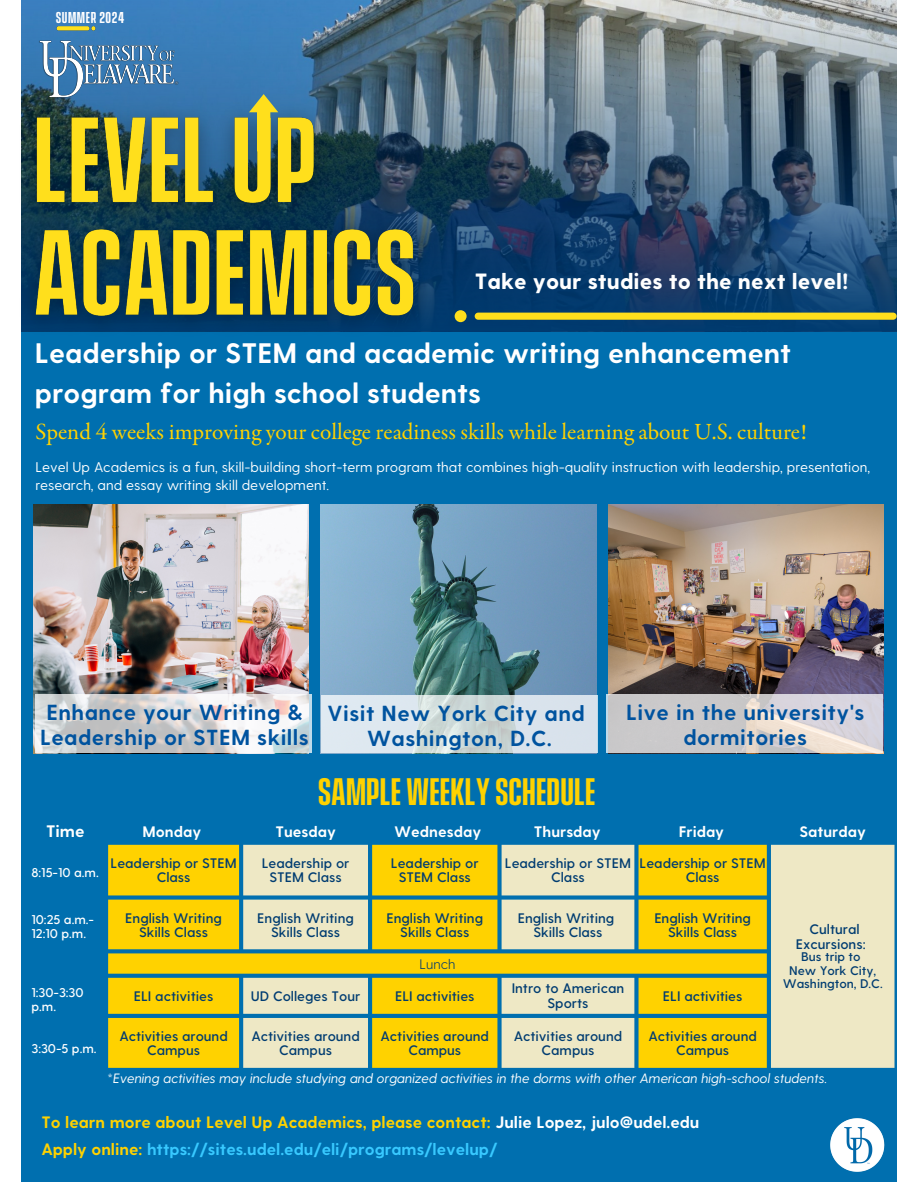
<style>
.page{position:relative;width:918px;height:1188px;background:#fff}
.page>*{position:absolute;margin:0;border:0;box-sizing:border-box;transform-origin:0 0}
.t1{font:600 34.95px "Vanguard CF";color:#ffd200}
.t2{font:700 28.2px/39.3px "Greycliff CF";color:#fff}
.t3{font:23.4px "Garamond Premr Pro";color:#ffd200}
.t4{font:800 22.05px "Greycliff CF";color:#fff}
.t5{font:700 21.75px/24.8px "Greycliff CF";letter-spacing:.02em;color:#00539f}
.t6{font:700 16.65px "Greycliff CF";color:#fff}
.t7{font:700 16.5px "Greycliff CF";color:#ffd200}
.t8{font:700 16.5px "Greycliff CF";color:#38c9ff}
.t9{font:700 15.15px "Greycliff CF";color:#fff}
.t10{font:600 14.4px "Vanguard CF";letter-spacing:.04em;color:#fff}
.t11{font:14.1px/18px "Greycliff CF";color:#fff}
.t12{font:600 13.8px/14.5px "Greycliff CF";color:#003c71;text-align:center}
.t13{font:300 13.8px "Greycliff CF";color:#003c71}
.t14{font:italic 13.5px "Greycliff CF";color:#fff}
.t15{font:600 12.75px/14px "Greycliff CF";color:#fff}
.t16{font:600 12.45px/13.5px "Greycliff CF";color:#003c71;text-align:center}
.s1{color:#fff}
.s2{color:#ffd200}
</style>
<div class="page">
<div style="left:21px;top:0;width:876px;height:1182px;background:#006faf"></div>
<img style="left:21px;top:0;width:875px;height:331px">
<img style="left:21px;top:61px;width:423px;height:271px">
<svg style="left:249px;top:94px;width:29px;height:57px"></svg>
<div style="left:475px;top:313px;width:422px;height:7px;background:#ffdf1c;border-radius:4px"></div>
<img style="left:33px;top:505px;width:276px;height:248px">
<img style="left:320px;top:505px;width:277px;height:248px">
<img style="left:608px;top:505px;width:276px;height:248px">
<svg style="left:35px;top:695px;width:276px;height:58px"></svg>
<svg style="left:322px;top:696px;width:276px;height:57px;fill:#d9e3ec"></svg>
<svg style="left:607px;top:695px;width:276px;height:58px;fill:#cbcacb"></svg>
<img style="left:56px;top:23px;width:40px;height:9px">
<img style="left:38px;top:39px;width:143px;height:60px">
<svg style="left:108px;top:845px;width:135px;height:223px;fill:#ffd200"></svg>
<svg style="left:243px;top:845px;width:652px;height:223px;fill:#eee8c5"></svg>
<img style="left:830px;top:1118px;width:54px;height:54px">
<div style="left:455px;top:310px;width:12px;height:12px;background:#ffdf1c;border-radius:50%"></div>
<p class="t10" style="left:56px;top:7px;width:70px">SUMMER 2024</p>
<p class="t4" style="left:475px;top:267px;width:376px">Take your studies to the next level!</p>
<p class="t2" style="left:35px;top:332px;width:758px">Leadership or STEM and academic writing enhancement program for high school students</p>
<p class="t3" style="left:35px;top:422px;width:773px">Spend 4 weeks improving your college readiness skills while learning about U.S. culture!</p>
<p class="t11" style="left:35px;top:457px;width:836px">Level Up Academics is a fun, skill-building short-term program that combines high-quality instruction with leadership, presentation, research, and essay writing skill development.</p>
<p class="t5" style="left:40px;top:699px;width:270px">Enhance your Writing &amp;<br>Leadership or STEM skills</p>
<p class="t5" style="left:327px;top:700px;width:259px">Visit New York City and</p>
<p class="t5" style="left:367px;top:725px;width:187px">Washington, D.C.</p>
<p class="t1" style="left:318px;top:767px;width:279px">SAMPLEWEEKLY SCHEDULE</p>
<p class="t5" style="left:626px;top:699px;width:240px;text-align:center">Live in the university's dormitories</p>
<p class="t6" style="left:46px;top:820px;width:40px">Time</p>
<p class="t9" style="left:143px;top:822px;width:60px">Monday</p>
<p class="t15" style="left:31px;top:864px;width:69px">8:15-10 a.m.</p>
<p class="t15" style="left:31px;top:912px;width:64px">10:25 a.m.-</p>
<p class="t15" style="left:31px;top:925px;width:56px">12:10 p.m.</p>
<p class="t9" style="left:275px;top:822px;width:62px">Tuesday</p>
<p class="t9" style="left:394px;top:822px;width:88px">Wednesday</p>
<p class="t9" style="left:534px;top:822px;width:68px">Thursday</p>
<p class="t9" style="left:679px;top:822px;width:47px">Friday</p>
<p class="t9" style="left:800px;top:822px;width:68px">Saturday</p>
<p class="t12" style="left:111px;top:855px;width:128px">Leadership or STEM<br>Class</p>
<p class="t12" style="left:262px;top:855px;width:89px">Leadership or<br>STEM Class</p>
<p class="t12" style="left:391px;top:855px;width:89px">Leadership or<br>STEM Class</p>
<p class="t12" style="left:505px;top:855px;width:128px">Leadership or STEM<br>Class</p>
<p class="t12" style="left:640px;top:855px;width:128px">Leadership or STEM<br>Class</p>
<p class="t12" style="left:125px;top:910px;width:98px">English Writing<br>Skills Class</p>
<p class="t12" style="left:257px;top:910px;width:98px">English Writing<br>Skills Class</p>
<p class="t12" style="left:387px;top:910px;width:98px">English Writing<br>Skills Class</p>
<p class="t12" style="left:518px;top:910px;width:98px">English Writing</p>
<p class="t12" style="left:654px;top:910px;width:98px">English Writing<br>Skills Class</p>
<p class="t12" style="left:796px;top:921px;width:71px">Cultural<br>Excursions:</p>
<p class="t16" style="left:801px;top:950px;width:61px">Bus trip to</p>
<p class="t16" style="left:783px;top:963px;width:101px">New York City,<br>Washington, D.C.</p>
<p class="t12" style="left:533px;top:924px;width:70px">Skills Class</p>
<p class="t13" style="left:419px;top:955px;width:37px">Lunch</p>
<p class="t12" style="left:134px;top:988px;width:81px">ELI activities</p>
<p class="t12" style="left:251px;top:988px;width:111px">UD Colleges Tour</p>
<p class="t12" style="left:395px;top:988px;width:81px">ELI activities</p>
<p class="t12" style="left:512px;top:981px;width:114px">Intro to American<br>Sports</p>
<p class="t12" style="left:663px;top:988px;width:81px">ELI activities</p>
<p class="t12" style="left:119px;top:1028px;width:110px">Activities around<br>Campus</p>
<p class="t12" style="left:251px;top:1028px;width:110px">Activities around<br>Campus</p>
<p class="t12" style="left:381px;top:1028px;width:110px">Activities around<br>Campus</p>
<p class="t12" style="left:514px;top:1028px;width:110px">Activities around<br>Campus</p>
<p class="t12" style="left:648px;top:1028px;width:110px">Activities around<br>Campus</p>
<p class="t15" style="left:31px;top:985px;width:54px">1:30-3:30 p.m.</p>
<p class="t15" style="left:31px;top:1041px;width:67px">3:30-5 p.m.</p>
<p class="t14" style="left:107px;top:1069px;width:722px">*Evening activities may include studying and organized activities in the dorms with other American high-school students.</p>
<p class="t7" style="left:41px;top:1111px;width:660px">To learn more about Level Up Academics, please contact: <span class="s1">Julie Lopez, julo@udel.edu</span></p>
<p class="t8" style="left:41px;top:1138px;width:458px"><span class="s2">Apply online:</span> https://sites.udel.edu/eli/programs/levelup/</p>
</div>
